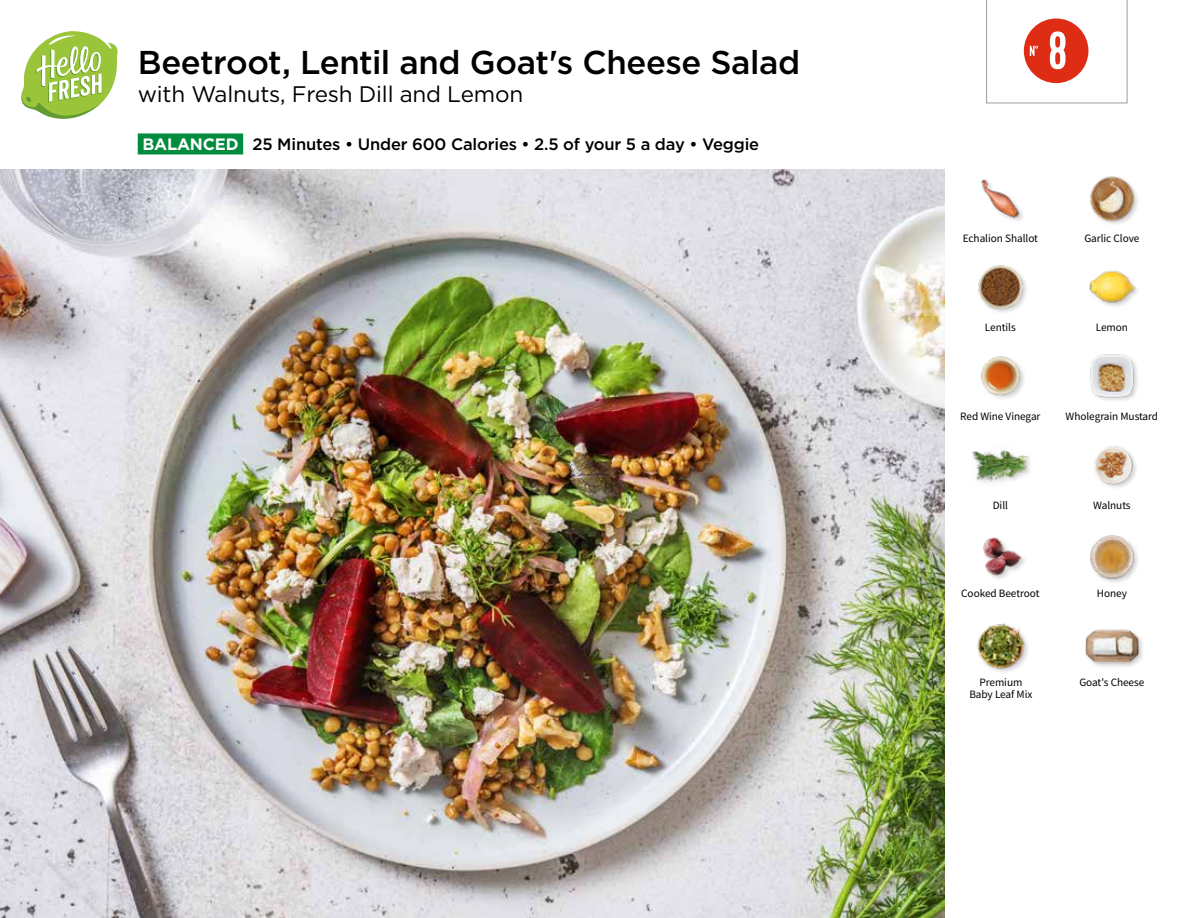
<style>
.page{position:relative;width:1188px;height:918px;background:#fff}
.page>*{position:absolute;margin:0;border:0;box-sizing:border-box;transform-origin:0 0}
.t1{font:54px "Kapra";color:#fff}
.t2{font:500 33px "Gotham";letter-spacing:-.015em;color:#000}
.t3{font:22.5px "Gotham";letter-spacing:-.01em;color:#000}
.t4{font:500 16.5px "Gotham";letter-spacing:-.01em;color:#000}
.t5{font:11.25px "Source Sans Pro";letter-spacing:-.005em;color:#000}
.s1{font-weight:700;color:#fff}
</style>
<div class="page">
<div style="left:138px;top:133px;width:105px;height:21px;background:#008b3e"></div>
<svg style="left:21px;top:31px;width:97px;height:88px"></svg>
<img style="left:0;top:170px;width:945px;height:748px">
<img style="left:983px;top:537px;width:42px;height:41px">
<img style="left:977px;top:623px;width:51px;height:49px">
<div style="left:1084px;top:628px;width:61px;height:41px;background:#000;opacity:.2"></div>
<img style="left:1084px;top:628px;width:57px;height:41px">
<img style="left:1090px;top:535px;width:48px;height:48px">
<img style="left:981px;top:356px;width:43px;height:43px">
<img style="left:972px;top:449px;width:57px;height:34px">
<img style="left:1094px;top:446px;width:42px;height:42px">
<img style="left:1090px;top:354px;width:48px;height:46px">
<img style="left:981px;top:179px;width:42px;height:42px">
<img style="left:978px;top:265px;width:49px;height:48px">
<div style="left:1089px;top:270px;width:51px;height:39px;background:#000;opacity:.2"></div>
<img style="left:1089px;top:270px;width:46px;height:39px">
<img style="left:1090px;top:176px;width:48px;height:48px">
<svg style="left:986px;top:0;width:141px;height:104px"></svg>
<h2 class="t2" style="left:138px;top:41px;width:664px">Beetroot, Lentil and Goat's Cheese Salad</h2>
<h3 class="t3" style="left:138px;top:82px;width:387px">with Walnuts, Fresh Dill and Lemon</h3>
<h3 class="t4" style="left:142px;top:133px;width:618px"><span class="s1">BALANCED</span> 25 Minutes • Under 600 Calories • 2.5 of your 5 a day • Veggie</h3>
<h1 class="t1" style="left:1048px;top:19px;width:20px">8</h1>
<p class="t5" style="left:963px;top:231px;width:77px">Echalion Shallot</p>
<p class="t5" style="left:1084px;top:231px;width:57px">Garlic Clove</p>
<p class="t5" style="left:985px;top:320px;width:32px">Lentils</p>
<p class="t5" style="left:1096px;top:320px;width:34px">Lemon</p>
<p class="t5" style="left:960px;top:409px;width:82px">Red Wine Vinegar</p>
<p class="t5" style="left:1066px;top:409px;width:94px">Wholegrain Mustard</p>
<p class="t5" style="left:993px;top:498px;width:17px">Dill</p>
<p class="t5" style="left:1093px;top:498px;width:39px">Walnuts</p>
<p class="t5" style="left:961px;top:586px;width:80px">Cooked Beetroot</p>
<p class="t5" style="left:1097px;top:586px;width:32px">Honey</p>
<p class="t5" style="left:979px;top:675px;width:44px">Premium</p>
<p class="t5" style="left:1079px;top:675px;width:67px">Goat's Cheese</p>
<p class="t5" style="left:969px;top:687px;width:65px">Baby Leaf Mix</p>
</div>
